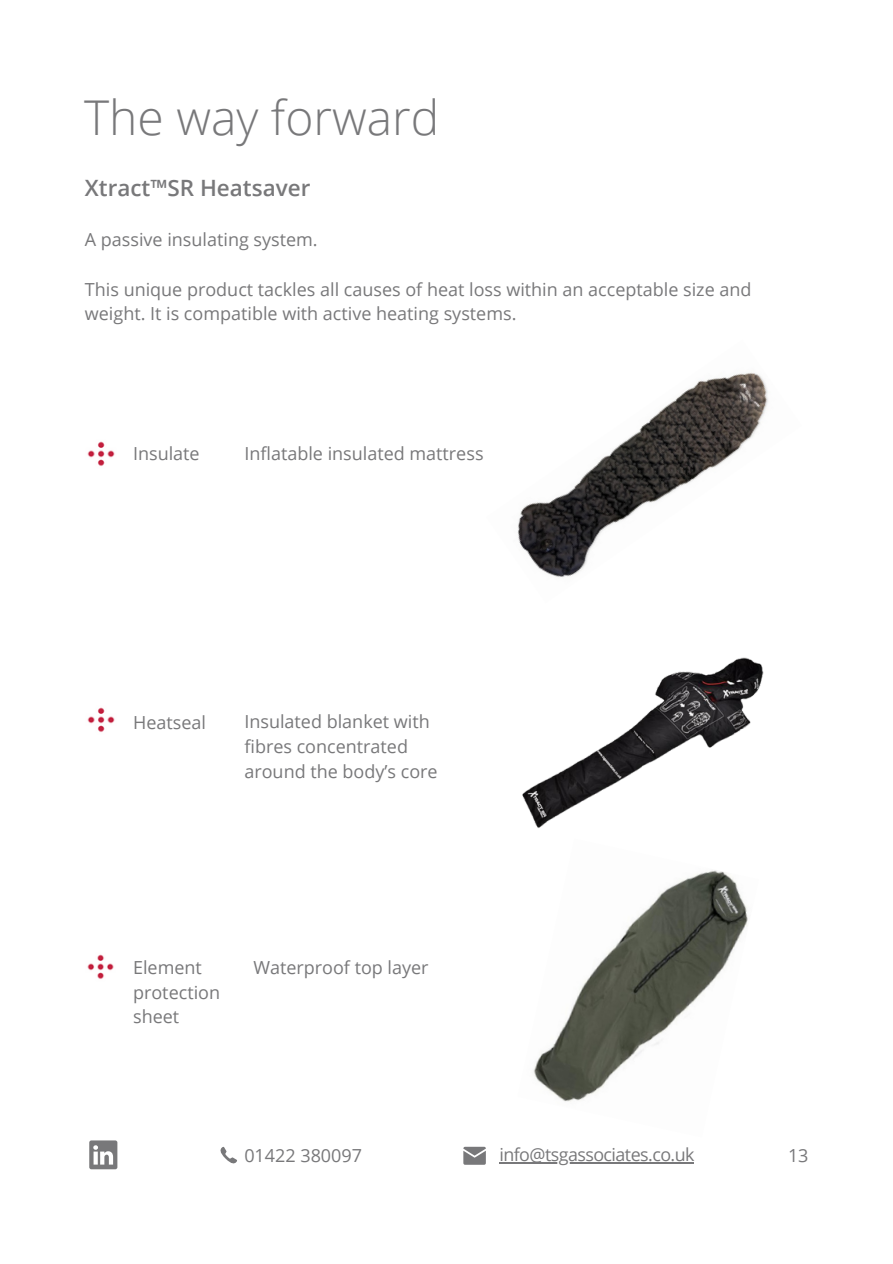
<style>
.page{position:relative;width:893px;height:1264px;background:#fff}
.page>*{position:absolute;margin:0;border:0;box-sizing:border-box;transform-origin:0 0}
.t1{font:300 48px "Open Sans";color:#78787a}
.t2{font:600 22.5px "Open Sans";color:#78787a}
.t3{font:18px/24.8px "Open Sans";color:#78787a}
.t4{font:17.85px "Open Sans";letter-spacing:-.03em;color:#78787a}
</style>
<div class="page">
<svg style="left:89px;top:1140px;width:28px;height:29px"></svg>
<svg style="left:220px;top:1146px;width:17px;height:18px"></svg>
<svg style="left:463px;top:1146px;width:23px;height:18px"></svg>
<img style="left:87px;top:441px;width:28px;height:25px">
<img style="left:87px;top:707px;width:28px;height:25px">
<img style="left:522px;top:657px;width:242px;height:171px">
<img style="left:533px;top:870px;width:215px;height:232px">
<img style="left:87px;top:954px;width:27px;height:25px">
<img style="left:517px;top:372px;width:252px;height:206px">
<hr style="left:499px;top:1161px;width:195px;height:2px;background:#78787a">
<h1 class="t1" style="left:84px;top:84px;width:357px">The way forward</h1>
<p class="t2" style="left:85px;top:172px;width:227px">Xtract™SR Heatsaver</p>
<p class="t3" style="left:85px;top:227px;width:234px">A passive insulating system.</p>
<p class="t3" style="left:85px;top:276px;width:668px">This unique product tackles all causes of heat loss within an acceptable size and weight. It is compatible with active heating systems.</p>
<p class="t3" style="left:133px;top:440px;width:68px">Insulate</p>
<p class="t3" style="left:244px;top:441px;width:241px">Inflatable insulated mattress</p>
<p class="t3" style="left:133px;top:709px;width:74px">Heatseal</p>
<p class="t3" style="left:244px;top:709px;width:195px">Insulated blanket with fibres concentrated around the body’s core</p>
<p class="t3" style="left:133px;top:954px;width:88px">Element protection sheet</p>
<p class="t3" style="left:253px;top:954px;width:177px">Waterproof top layer</p>
<p class="t3" style="left:244px;top:1142px;width:119px">01422 380097</p>
<p class="t4" style="left:499px;top:1141px;width:197px">info@tsgassociates.co.uk</p>
<p class="t3" style="left:788px;top:1142px;width:22px">13</p>
</div>
